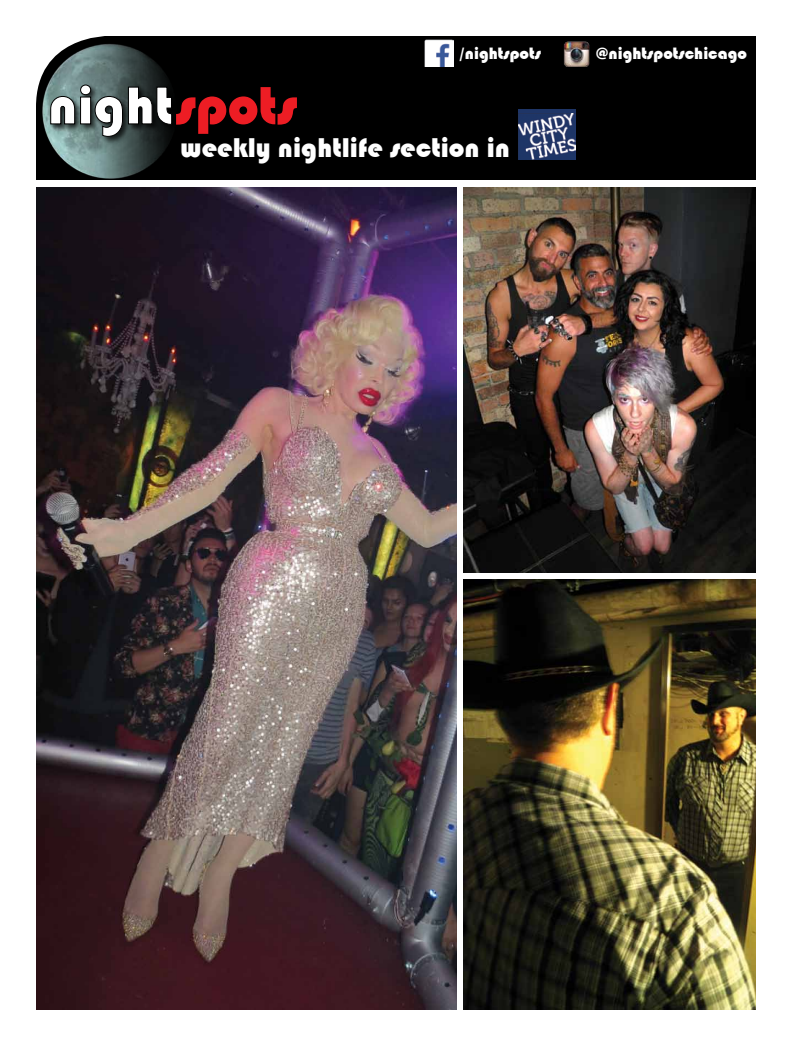
<style>
.page{position:relative;width:792px;height:1044px;background:#fff}
.page>*{position:absolute;margin:0;border:0;box-sizing:border-box;transform-origin:0 0}
.t1{font:55.2px "Bauhaus 93";color:#fff}
.t2{font:28px "Bauhaus 93";color:#fff}
.t3{font:17px "Bauhaus 93";color:#fff}
.s1{color:#ed1d24}
</style>
<div class="page">
<img style="left:36px;top:187px;width:420px;height:823px">
<div style="left:36px;top:36px;width:720px;height:144px;background:#000"></div>
<img style="left:38px;top:39px;width:145px;height:141px">
<img style="left:44px;top:74px;width:139px;height:73px">
<svg style="left:50px;top:84px;width:123px;height:53px;background:#323f3e"></svg>
<div style="left:519px;top:109px;width:57px;height:51px;background:#1e3567"></div>
<img style="left:519px;top:113px;width:57px;height:47px">
<img style="left:424px;top:39px;width:29px;height:27px">
<img style="left:556px;top:39px;width:43px;height:27px">
<img style="left:464px;top:187px;width:292px;height:385px">
<img style="left:464px;top:580px;width:292px;height:430px">
<p class="t3" style="left:459px;top:44px;width:84px">/nightspots</p>
<p class="t3" style="left:596px;top:44px;width:153px">@nightspotschicago</p>
<h1 class="t1" style="left:48px;top:74px;width:251px">night<span class="s1">spots</span></h1>
<h2 class="t2" style="left:180px;top:132px;width:332px">weekly nightlife section in</h2>
</div>
